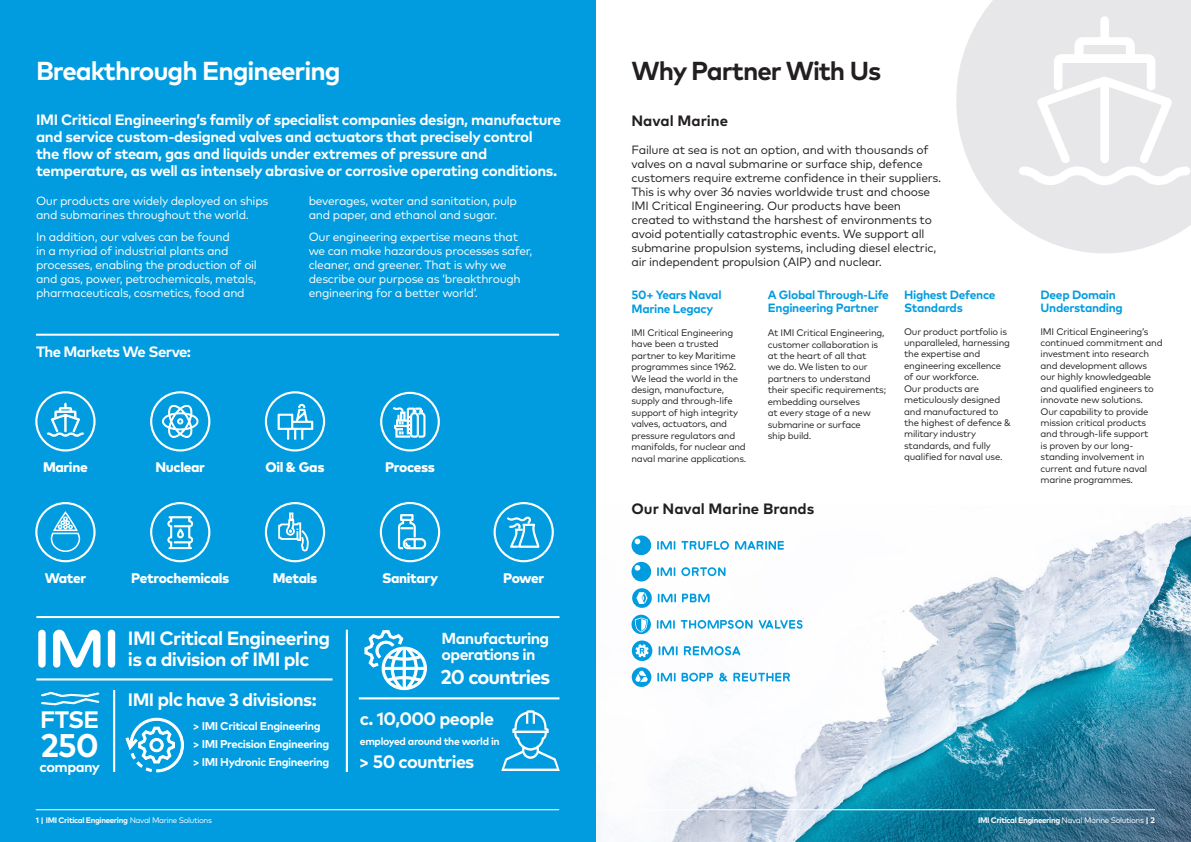
<style>
.page{position:relative;width:1191px;height:842px;background:#fff}
.page>*{position:absolute;margin:0;border:0;box-sizing:border-box;transform-origin:0 0}
.t1{font:700 32.7px "Mark W1 G";color:#fff}
.t2{font:700 26px "Mark W1 G";letter-spacing:-.04em;color:#fff}
.t3{font:700 26px "Mark W1 G";letter-spacing:-.04em;color:#231f20}
.t4{font:700 23.8px "Mark W1 G";color:#fff}
.t5{font:700 20px "Mark W1 G";letter-spacing:-.05em;color:#fff}
.t6{font:700 19.2px "Mark W1 G";letter-spacing:-.035em;color:#fff}
.t7{font:700 18px "Mark W1 G";letter-spacing:-.035em;color:#fff}
.t8{font:700 15.9px/16.6px "Mark W1 G";letter-spacing:-.035em;color:#fff}
.t9{font:700 15px/17px "Mark W1 G";letter-spacing:-.025em;color:#fff}
.t10{font:700 15px "Mark W1 G";color:#231f20}
.t11{font:700 14.5px "Mark W1 G";letter-spacing:-.035em;color:#fff}
.t12{font:800 13.9px "Mark Pro";letter-spacing:-.025em;color:#fff}
.t13{font:12px/14px "Mark W1 G";letter-spacing:-.025em;color:#fff}
.t14{font:12px/14.1px "Mark W1 G";letter-spacing:-.02em;color:#231f20}
.t15{font:700 12px/13px "Mark W1 G";letter-spacing:-.025em;color:#009cdf}
.t16{font:700 11.3px "Mark W1 G";letter-spacing:-.035em;color:#fff}
.t17{font:700 10.5px "Mark W1 G";letter-spacing:-.035em;color:#fff}
.t18{font:9.5px/11.4px "Mark W1 G";letter-spacing:-.025em;color:#231f20}
.t19{font:700 8px "Mark W1 G";letter-spacing:-.045em;color:#fff}
.s1{font-size:19.2px}
.s2{font-weight:400}
</style>
<div class="page">
<img style="left:595px;top:506px;width:596px;height:336px">
<div style="left:0;top:0;width:595px;height:842px;background:#009cdf"></div>
<hr style="left:346px;top:630px;width:2px;height:142px;background:#fff">
<hr style="left:113px;top:690px;width:2px;height:82px;background:#fff">
<hr style="left:359px;top:697px;width:200px;height:2px;background:#fff">
<hr style="left:36px;top:678px;width:296px;height:2px;background:#fff">
<hr style="left:36px;top:334px;width:523px;height:2px;background:#fff">
<hr style="left:36px;top:616px;width:523px;height:2px;background:#fff">
<svg style="left:365px;top:630px;width:61px;height:60px"></svg>
<div style="left:108px;top:630px;width:7px;height:38px;background:#fff;border-radius:4px"></div>
<div style="left:38px;top:630px;width:8px;height:38px;background:#fff;border-radius:4px"></div>
<svg style="left:53px;top:630px;width:47px;height:38px"></svg>
<svg style="left:41px;top:691px;width:59px;height:15px"></svg>
<svg style="left:956px;top:0;width:235px;height:251px"></svg>
<svg style="left:1080px;top:41px;width:49px;height:213px"></svg>
<div style="left:265px;top:502px;width:60px;height:60px;border:2px solid #fff;border-radius:50%"></div>
<svg style="left:277px;top:512px;width:34px;height:107px"></svg>
<svg style="left:50px;top:512px;width:31px;height:40px"></svg>
<div style="left:35px;top:502px;width:61px;height:60px;border:2px solid #fff;border-radius:50%"></div>
<div style="left:150px;top:502px;width:60px;height:60px;border:2px solid #fff;border-radius:50%"></div>
<svg style="left:167px;top:516px;width:26px;height:34px"></svg>
<div style="left:150px;top:391px;width:60px;height:60px;border:2px solid #fff;border-radius:50%"></div>
<svg style="left:162px;top:404px;width:37px;height:34px"></svg>
<svg style="left:277px;top:403px;width:36px;height:37px"></svg>
<div style="left:265px;top:391px;width:60px;height:60px;border:2px solid #fff;border-radius:50%"></div>
<svg style="left:47px;top:403px;width:37px;height:34px"></svg>
<div style="left:35px;top:391px;width:61px;height:60px;border:2px solid #fff;border-radius:50%"></div>
<svg style="left:393px;top:407px;width:32px;height:31px"></svg>
<div style="left:380px;top:392px;width:60px;height:59px;border:2px solid #fff;border-radius:50%"></div>
<svg style="left:398px;top:514px;width:28px;height:35px"></svg>
<div style="left:380px;top:502px;width:60px;height:60px;border:2px solid #fff;border-radius:50%"></div>
<svg style="left:507px;top:516px;width:32px;height:32px"></svg>
<div style="left:493px;top:502px;width:61px;height:60px;border:2px solid #fff;border-radius:50%"></div>
<svg style="left:658px;top:646px;width:19px;height:9px"></svg>
<svg style="left:684px;top:646px;width:56px;height:9px"></svg>
<svg style="left:632px;top:640px;width:20px;height:21px"></svg>
<svg style="left:657px;top:673px;width:18px;height:8px"></svg>
<svg style="left:719px;top:673px;width:8px;height:8px"></svg>
<svg style="left:681px;top:673px;width:32px;height:8px"></svg>
<svg style="left:733px;top:673px;width:57px;height:9px"></svg>
<svg style="left:631px;top:667px;width:20px;height:20px"></svg>
<svg style="left:632px;top:588px;width:20px;height:20px"></svg>
<svg style="left:658px;top:594px;width:18px;height:8px"></svg>
<svg style="left:682px;top:594px;width:27px;height:8px"></svg>
<svg style="left:758px;top:619px;width:46px;height:10px"></svg>
<svg style="left:631px;top:615px;width:20px;height:19px"></svg>
<svg style="left:657px;top:620px;width:95px;height:9px"></svg>
<svg style="left:657px;top:567px;width:18px;height:9px"></svg>
<svg style="left:681px;top:567px;width:44px;height:9px"></svg>
<svg style="left:631px;top:562px;width:20px;height:19px"></svg>
<svg style="left:631px;top:535px;width:20px;height:20px"></svg>
<svg style="left:657px;top:541px;width:18px;height:9px"></svg>
<svg style="left:681px;top:541px;width:48px;height:9px"></svg>
<svg style="left:735px;top:541px;width:49px;height:9px"></svg>
<svg style="left:501px;top:710px;width:59px;height:61px"></svg>
<svg style="left:126px;top:718px;width:58px;height:54px"></svg>
<hr style="left:631px;top:809px;width:524px;height:1px;background:#fff">
<hr style="left:36px;top:809px;width:523px;height:1px;background:#fff">
<p class="t2" style="left:36px;top:51px;width:306px">Breakthrough Engineering</p>
<p class="t9" style="left:36px;top:111px;width:527px">IMI Critical Engineering’s family of specialist companies design, manufacture and service custom-designed valves and actuators that precisely control<br>the flow of steam, gas and liquids under extremes of pressure and temperature, as well as intensely abrasive or corrosive operating conditions.</p>
<p class="t13" style="left:36px;top:193px;width:234px">Our products are widely deployed on ships and submarines throughout the world.</p>
<p class="t13" style="left:36px;top:229px;width:222px">In addition, our valves can be found<br>in a myriad of industrial plants and processes, enabling the production of oil and gas, power, petrochemicals, metals, pharmaceuticals, cosmetics, food and</p>
<p class="t9" style="left:36px;top:343px;width:157px">The Markets We Serve:</p>
<p class="t13" style="left:309px;top:193px;width:210px">beverages, water and sanitation, pulp and paper, and ethanol and sugar.</p>
<p class="t13" style="left:309px;top:229px;width:225px">Our engineering expertise means that we can make hazardous processes safer, cleaner, and greener. That is why we describe our purpose as ‘breakthrough engineering for a better world’.</p>
<p class="t12" style="left:43px;top:457px;width:46px">Marine</p>
<p class="t12" style="left:155px;top:457px;width:51px">Nuclear</p>
<p class="t12" style="left:265px;top:457px;width:60px">Oil &amp; Gas</p>
<p class="t12" style="left:385px;top:457px;width:51px">Process</p>
<p class="t12" style="left:45px;top:567px;width:43px">Water</p>
<p class="t12" style="left:131px;top:567px;width:99px">Petrochemicals</p>
<p class="t12" style="left:273px;top:567px;width:46px">Metals</p>
<p class="t12" style="left:382px;top:567px;width:58px">Sanitary</p>
<p class="t12" style="left:503px;top:567px;width:43px">Power</p>
<p class="t6" style="left:128px;top:624px;width:204px">IMI Critical Engineering</p>
<p class="t6" style="left:128px;top:644px;width:183px">is a division of IMI plc</p>
<p class="t8" style="left:441px;top:629px;width:109px">Manufacturing operations in</p>
<p class="t5" style="left:440px;top:662px;width:111px">20 countries</p>
<p class="t4" style="left:40px;top:701px;width:60px">FTSE</p>
<p class="t1" style="left:41px;top:720px;width:60px">250</p>
<p class="t11" style="left:40px;top:755px;width:62px">company</p>
<p class="t7" style="left:128px;top:686px;width:190px">IMI <span class="s1">plc</span> have 3 divisions:</p>
<p class="t16" style="left:193px;top:717px;width:129px">&gt; IMI Critical Engineering</p>
<p class="t16" style="left:193px;top:735px;width:138px">&gt; IMI Precision Engineering</p>
<p class="t16" style="left:193px;top:753px;width:138px">&gt; IMI Hydronic Engineering</p>
<p class="t7" style="left:360px;top:704px;width:136px">c. 10,000 people</p>
<p class="t7" style="left:359px;top:748px;width:117px">&gt; 50 countries</p>
<p class="t17" style="left:360px;top:733px;width:141px">employed around the world in</p>
<p class="t3" style="left:631px;top:51px;width:251px">Why Partner With Us</p>
<p class="t10" style="left:631px;top:109px;width:98px">Naval Marine</p>
<p class="t14" style="left:631px;top:142px;width:311px">Failure at sea is not an option, and with thousands of valves on a naval submarine or surface ship, defence customers require extreme confidence in their suppliers.<br>This is why over 36 navies worldwide trust and choose IMI Critical Engineering. Our products have been created to withstand the harshest of environments to avoid potentially catastrophic events. We support all submarine propulsion systems, including diesel electric, air independent propulsion (AIP) and nuclear.</p>
<p class="t15" style="left:631px;top:287px;width:92px;line-height:14.4px">50+ Years Naval<br>Marine Legacy</p>
<p class="t18" style="left:631px;top:326px;width:116px">IMI Critical Engineering have been a trusted partner to key Maritime programmes since 1962.<br>We lead the world in the design, manufacture, supply and through-life support of high integrity valves, actuators, and pressure regulators and manifolds, for nuclear and naval marine applications.</p>
<p class="t15" style="left:768px;top:287px;width:123px">A Global Through-Life<br>Engineering Partner</p>
<p class="t18" style="left:768px;top:327px;width:120px">At IMI Critical Engineering, customer collaboration is at the heart of all that<br>we do. We listen to our partners to understand their specific requirements; embedding ourselves<br>at every stage of a new submarine or surface<br>ship build.</p>
<p class="t15" style="left:904px;top:287px;width:93px">Highest Defence</p>
<p class="t15" style="left:904px;top:300px;width:60px">Standards</p>
<p class="t18" style="left:904px;top:325px;width:108px">Our product portfolio is unparalleled, harnessing the expertise and engineering excellence of our workforce.<br>Our products are meticulously designed and manufactured to the highest of defence &amp; military industry standards, and fully qualified for naval use.</p>
<p class="t10" style="left:631px;top:497px;width:184px">Our Naval Marine Brands</p>
<p class="t15" style="left:1040px;top:287px;width:84px">Deep Domain<br>Understanding</p>
<p class="t18" style="left:1040px;top:325px;width:124px">IMI Critical Engineering’s continued commitment and investment into research and development allows our highly knowledgeable and qualified engineers to innovate new solutions.<br>Our capability to provide mission critical products and through-life support<br>is proven by our long&shy;standing involvement in current and future naval marine programmes.</p>
<p class="t19" style="left:36px;top:813px;width:178px">1 | IMI Critical Engineering <span class="s2">Naval Marine Solutions</span></p>
<p class="t19" style="left:978px;top:813px;width:178px">IMI Critical Engineering <span class="s2">Naval Marine Solutions</span> | 2</p>
</div>
